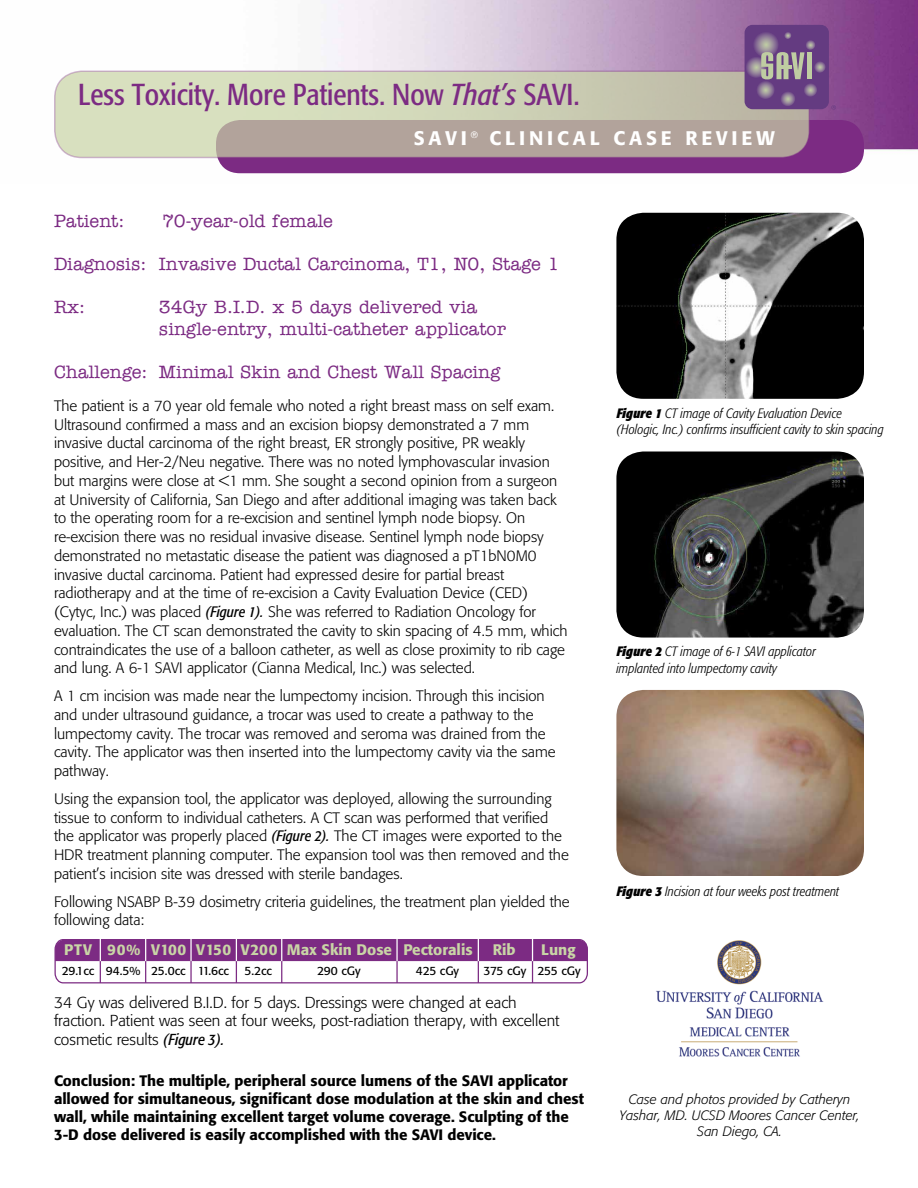
<style>
.page{position:relative;width:918px;height:1188px;background:#fff}
.page>*{position:absolute;margin:0;border:0;box-sizing:border-box;transform-origin:0 0}
.t1{font:condensed 30px "Formata";color:#7c2b83}
.t2{font:500 19.5px "Formata";letter-spacing:.2em;color:#fff}
.t3{font:500 18px/21.6px "American Typewriter";color:#7c2b83}
.t4{font:300 15.75px/18.9px "Formata";color:#000}
.t5{font:500 15.15px "Formata";color:#c9d5a6}
.t6{font:300 15px/18.8px "Formata";color:#000}
.t7{font:500 15px/18px "Formata";letter-spacing:-.005em;color:#000}
.t8{font:italic 300 condensed 13.5px/16.2px "Formata";color:#000}
.t9{font:italic 300 13.5px/16.2px "Formata";color:#000;text-align:center}
.t10{font:12px "Formata";color:#000}
.s1{font-style:italic}
.s2{font-weight:400;font-style:italic;font-stretch:condensed}
.s3{font-weight:700}
</style>
<div class="page">
<img style="left:54px;top:0;width:864px;height:174px">
<div style="left:216px;top:120px;width:648px;height:53px;background:#7c2b83;border-radius:24px"></div>
<svg style="left:55px;top:71px;width:754px;height:87px;background:#c5c3ae"></svg>
<div style="left:54px;top:70px;width:756px;height:88px;border:2px solid #7c2b83;border-radius:27px"></div>
<img style="left:616px;top:213px;width:248px;height:186px">
<img style="left:616px;top:452px;width:248px;height:186px">
<img style="left:616px;top:690px;width:248px;height:186px">
<svg style="left:55px;top:939px;width:533px;height:44px"></svg>
<div style="left:745px;top:25px;width:84px;height:84px;background:#643b81;border-radius:8px"></div>
<svg style="left:803px;top:83px;width:14px;height:14px"></svg>
<svg style="left:780px;top:91px;width:15px;height:15px"></svg>
<svg style="left:756px;top:80px;width:19px;height:19px"></svg>
<svg style="left:745px;top:56px;width:22px;height:22px"></svg>
<svg style="left:753px;top:31px;width:26px;height:26px"></svg>
<svg style="left:761px;top:31px;width:65px;height:48px"></svg>
<div style="left:807px;top:52px;width:5px;height:27px;background:#bfcda2"></div>
<hr style="left:781px;top:65px;width:10px;height:4px;background:#bfcda2">
<svg style="left:831px;top:105px;width:5px;height:5px"></svg>
<img style="left:656px;top:940px;width:168px;height:117px">
<h1 class="t1" style="left:78px;top:77px;width:503px">Less Toxicity. More Patients. Now <span class="s1">That’s</span> SAVI.</h1>
<h2 class="t2" style="left:414px;top:126px;width:362px">SAVI <sup>®</sup> CLINICAL CASE REVIEW</h2>
<p class="t3" style="left:54px;top:210px;width:72px">Patient:</p>
<p class="t3" style="left:162px;top:210px;width:172px">70-year-old female</p>
<p class="t3" style="left:54px;top:253px;width:507px">Diagnosis: Invasive Ductal Carcinoma, T1, N0, Stage 1</p>
<p class="t3" style="left:54px;top:296px;width:33px">Rx:</p>
<p class="t3" style="left:159px;top:296px;width:349px">34Gy B.I.D. x 5 days delivered via single-entry, multi-catheter applicator</p>
<p class="t3" style="left:54px;top:361px;width:448px">Challenge: Minimal Skin and Chest Wall Spacing</p>
<p class="t6" style="left:54px;top:396px;width:515px">The patient is a 70 year old female who noted a right breast mass on self exam.<br>Ultrasound confirmed a mass and an excision biopsy demonstrated a 7 mm invasive ductal carcinoma of the right breast, ER strongly positive, PR weakly positive, and Her-2/Neu negative. There was no noted lymphovascular invasion but margins were close at &lt;1 mm. She sought a second opinion from a surgeon at University of California, San Diego and after additional imaging was taken back to the operating room for a re-excision and sentinel lymph node biopsy. On re-excision there was no residual invasive disease. Sentinel lymph node biopsy demonstrated no metastatic disease the patient was diagnosed a pT1bN0M0 invasive ductal carcinoma. Patient had expressed desire for partial breast radiotherapy and at the time of re-excision a Cavity Evaluation Device (CED) (Cytyc, Inc.) was placed <span class="s2">(Figure 1).</span> She was referred to Radiation Oncology for evaluation. The CT scan demonstrated the cavity to skin spacing of 4.5 mm, which contraindicates the use of a balloon catheter, as well as close proximity to rib cage and lung. A 6-1 SAVI applicator (Cianna Medical, Inc.) was selected.</p>
<p class="t6" style="left:54px;top:687px;width:503px">A 1 cm incision was made near the lumpectomy incision. Through this incision and under ultrasound guidance, a trocar was used to create a pathway to the lumpectomy cavity. The trocar was removed and seroma was drained from the cavity. The applicator was then inserted into the lumpectomy cavity via the same pathway.</p>
<p class="t6" style="left:54px;top:789px;width:516px">Using the expansion tool, the applicator was deployed, allowing the surrounding tissue to conform to individual catheters. A CT scan was performed that verified the applicator was properly placed <span class="s2">(Figure 2).</span> The CT images were exported to the HDR treatment planning computer. The expansion tool was then removed and the patient’s incision site was dressed with sterile bandages.</p>
<p class="t6" style="left:54px;top:892px;width:517px">Following NSABP B-39 dosimetry criteria guidelines, the treatment plan yielded the following data:</p>
<p class="t5" style="left:64px;top:941px;width:410px">PTV 90% V100 V150 V200 Max Skin Dose Pectoralis</p>
<p class="t10" style="left:62px;top:964px;width:169px">29.1cc 94.5% 25.0cc 11.6cc</p>
<p class="t10" style="left:244px;top:964px;width:29px">5.2cc</p>
<p class="t10" style="left:317px;top:964px;width:45px">290 cGy</p>
<p class="t10" style="left:416px;top:964px;width:45px">425 cGy</p>
<p class="t5" style="left:493px;top:941px;width:24px">Rib</p>
<p class="t10" style="left:483px;top:964px;width:44px">375 cGy</p>
<p class="t5" style="left:541px;top:941px;width:36px">Lung</p>
<p class="t10" style="left:537px;top:964px;width:45px">255 cGy</p>
<p class="t4" style="left:54px;top:993px;width:507px">34 Gy was delivered B.I.D. for 5 days. Dressings were changed at each fraction. Patient was seen at four weeks, post-radiation therapy, with excellent cosmetic results <span class="s2">(Figure 3).</span></p>
<p class="t7" style="left:54px;top:1072px;width:531px">Conclusion: The multiple, peripheral source lumens of the SAVI applicator allowed for simultaneous, significant dose modulation at the skin and chest wall, while maintaining excellent target volume coverage. Sculpting of the 3-D dose delivered is easily accomplished with the SAVI device.</p>
<p class="t8" style="left:616px;top:405px;width:269px"><span class="s3">Figure 1</span> CT image of Cavity Evaluation Device (Hologic, Inc.) confirms insufficient cavity to skin spacing</p>
<p class="t8" style="left:616px;top:644px;width:201px"><span class="s3">Figure 2</span> CT image of 6-1 SAVI applicator implanted into lumpectomy cavity</p>
<p class="t8" style="left:616px;top:883px;width:224px"><span class="s3">Figure 3</span> Incision at four weeks post treatment</p>
<p class="t9" style="left:620px;top:1091px;width:242px">Case and photos provided by Catheryn<br>Yashar, MD. UCSD Moores Cancer Center,<br>San Diego, CA.</p>
</div>
